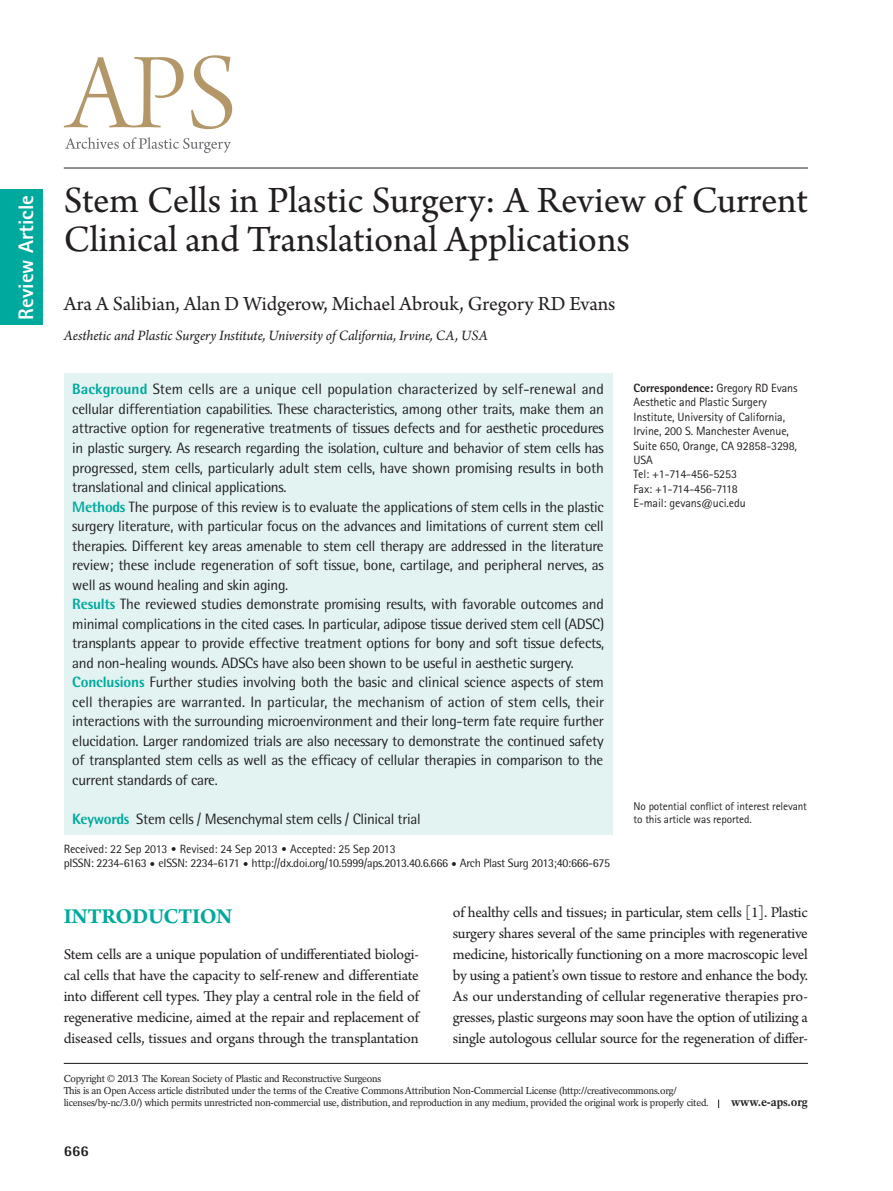
<style>
.page{position:relative;width:893px;height:1191px;background:#fff}
.page>*{position:absolute;margin:0;border:0;box-sizing:border-box;transform-origin:0 0}
.t1{font:39px/39px "Arno Pro";color:#231f20}
.t2{font:700 22.5px "Arno Pro";letter-spacing:-.02em;color:#00a99d}
.t3{font:21px "Arno Pro";letter-spacing:-.005em;color:#231f20}
.t4{font:800 21px "Rotis Sans Serif Std";color:#fff}
.t5{font:15.75px/21px "Arno Pro";letter-spacing:-.015em;color:#231f20;text-align:justify}
.t6{font:15px/19.5px "Rotis Semi Sans Std";letter-spacing:-.02em;color:#231f20}
.t7{font:italic 15px "Arno Pro";letter-spacing:-.005em;color:#231f20}
.t8{font:800 15px "Rotis Semi Sans Std";color:#231f20}
.t9{font:12px/14.4px "Rotis Sans Serif Std";letter-spacing:-.01em;color:#231f20}
.t10{font:12px "Rotis Semi Sans Std";letter-spacing:-.025em;color:#231f20}
.t11{font:700 12px "Rotation LT Std";letter-spacing:-.01em;color:#231f20}
.t12{font:11.25px/13.5px "Rotis Sans Serif Std";letter-spacing:-.01em;color:#231f20}
.t13{font:10.05px/12px "Rotation LT Std";letter-spacing:-.025em;color:#231f20}
.s1{font-weight:800}
.s2{font-weight:800;color:#00a99d}
.s3{font-family:"DIN Pro";font-weight:300}
</style>
<div class="page">
<hr style="left:64px;top:1062px;width:744px;height:2px;background:#231f20">
<hr style="left:64px;top:168px;width:744px;height:1px;background:#231f20">
<svg style="left:64px;top:55px;width:168px;height:74px"></svg>
<svg style="left:65px;top:137px;width:166px;height:16px"></svg>
<div style="left:64px;top:373px;width:548px;height:461px;background:#e2f3f2"></div>
<div style="left:0;top:189px;width:43px;height:135px;background:#00a99d"></div>
<h3 class="t4" style="left:13px;top:319px;width:126px;rotate:-90deg">Review Article</h3>
<h1 class="t1" style="left:64px;top:183px;width:746px">Stem Cells in Plastic Surgery: A Review of Current<br>Clinical and Translational Applications</h1>
<h3 class="t3" style="left:64px;top:292px;width:553px">Ara A Salibian, Alan D Widgerow, Michael Abrouk, Gregory RD Evans</h3>
<p class="t7" style="left:64px;top:326px;width:426px">Aesthetic and Plastic Surgery Institute, University of California, Irvine, CA, USA</p>
<p class="t9" style="left:634px;top:380px;width:165px"><span class="s1">Correspondence:</span> Gregory RD Evans<br>Aesthetic and Plastic Surgery<br>Institute, University of California,<br>Irvine, 200 S. Manchester Avenue,<br>Suite 650, Orange, CA 92858-3298,<br>USA<br>Tel: +1-714-456-5253<br>Fax: +1-714-456-7118<br>E-mail: gevans@uci.edu</p>
<p class="t6" style="left:72px;top:379px;width:533px"><span class="s2">Background</span> Stem cells are a unique cell population characterized by self-renewal and cellular differentiation capabilities. These characteristics, among other traits, make them an attractive option for regenerative treatments of tissues defects and for aesthetic procedures in plastic surgery. As research regarding the isolation, culture and behavior of stem cells has progressed, stem cells, particularly adult stem cells, have shown promising results in both translational and clinical applications.<br><span class="s2">Methods</span> The purpose of this review is to evaluate the applications of stem cells in the plastic surgery literature, with particular focus on the advances and limitations of current stem cell therapies. Different key areas amenable to stem cell therapy are addressed in the literature review; these include regeneration of soft tissue, bone, cartilage, and peripheral nerves, as well as wound healing and skin aging.<br><span class="s2">Results</span> The reviewed studies demonstrate promising results, with favorable outcomes and minimal complications in the cited cases. In particular, adipose tissue derived stem cell (ADSC) transplants appear to provide effective treatment options for bony and soft tissue defects, and non-healing wounds. ADSCs have also been shown to be useful in aesthetic surgery.<br><span class="s2">Conclusions</span> Further studies involving both the basic and clinical science aspects of stem cell therapies are warranted. In particular, the mechanism of action of stem cells, their interactions with the surrounding microenvironment and their long-term fate require further elucidation. Larger randomized trials are also necessary to demonstrate the continued safety of transplanted stem cells as well as the efficacy of cellular therapies in comparison to the current standards of care.</p>
<p class="t6" style="left:72px;top:808px;width:350px"><span class="s2">Keywords</span> Stem cells / Mesenchymal stem cells / Clinical trial</p>
<p class="t9" style="left:64px;top:841px;width:334px">Received: 22 Sep 2013 <span class="s3">•</span> Revised: 24 Sep 2013 <span class="s3">•</span> Accepted: 25 Sep 2013</p>
<p class="t10" style="left:64px;top:856px;width:548px">pISSN: 2234-6163 <span class="s3">•</span> eISSN: 2234-6171 <span class="s3">•</span> http://dx.doi.org/10.5999/aps.2013.40.6.666 <span class="s3">•</span> Arch Plast Surg 2013;40:666-675</p>
<p class="t12" style="left:634px;top:799px;width:175px">No potential conflict of interest relevant to this article was reported.</p>
<h2 class="t2" style="left:64px;top:903px;width:170px">INTRODUCTION</h2>
<p class="t5" style="left:64px;top:945px;width:357px">Stem cells are a unique population of undifferentiated biologi&shy;cal cells that have the capacity to self-renew and differentiate into different cell types. They play a central role in the field of regenerative medicine, aimed at the repair and replacement of diseased cells, tissues and organs through the transplantation</p>
<p class="t5" style="left:453px;top:903px;width:357px">of healthy cells and tissues; in particular, stem cells [1]. Plastic surgery shares several of the same principles with regenerative medicine, historically functioning on a more macroscopic level by using a patient’s own tissue to restore and enhance the body.<br>As our understanding of cellular regenerative therapies pro&shy;gresses, plastic surgeons may soon have the option of utilizing a single autologous cellular source for the regeneration of differ-</p>
<p class="t13" style="left:64px;top:1073px;width:647px">Copyright © 2013 The Korean Society of Plastic and Reconstructive Surgeons<br>This is an Open Access article distributed under the terms of the Creative Commons Attribution Non-Commercial License (http://creativecommons.org/ licenses/by-nc/3.0/) which permits unrestricted non-commercial use, distribution, and reproduction in any medium, provided the original work is properly cited.</p>
<p class="t8" style="left:64px;top:1141px;width:27px">666</p>
<p class="t11" style="left:731px;top:1095px;width:78px">www.e-aps.org</p>
</div>
